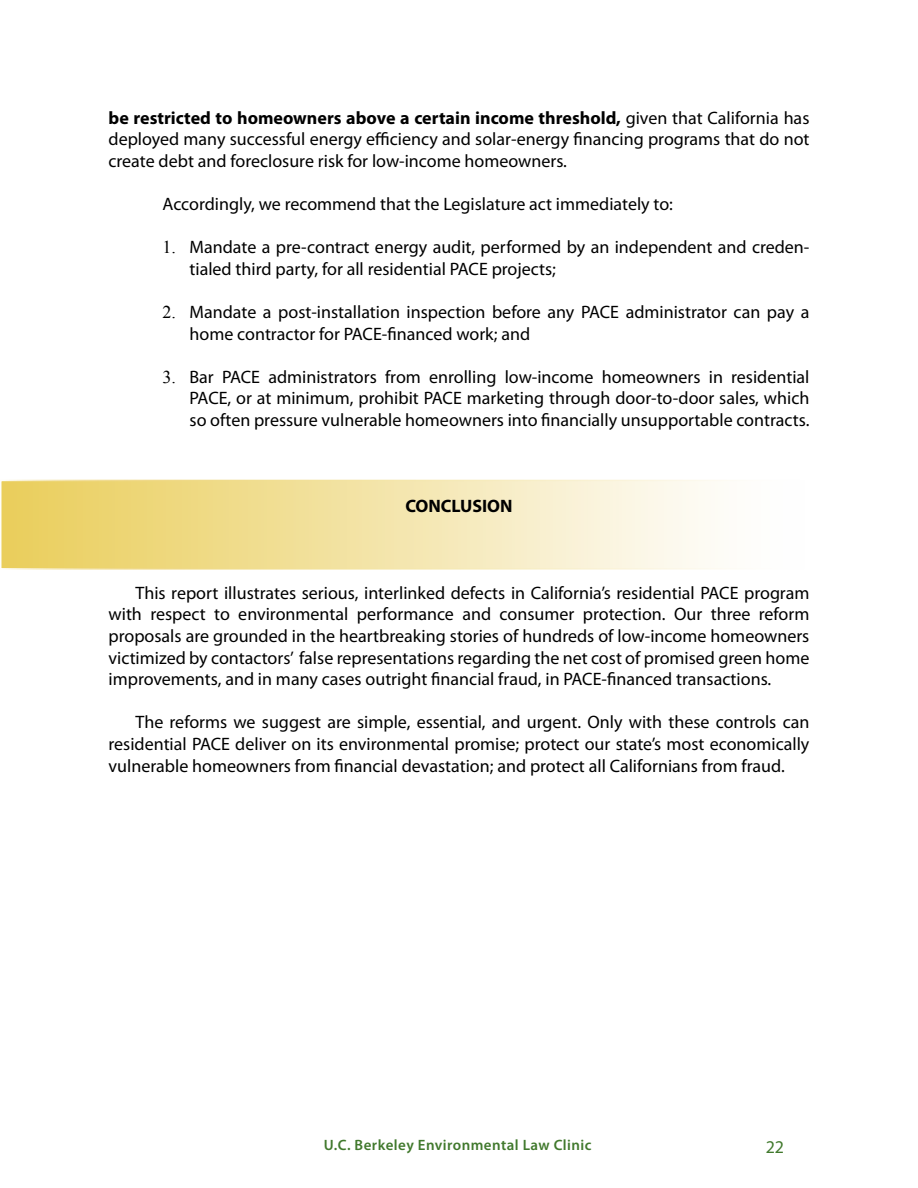
<style>
.page{position:relative;width:918px;height:1188px;background:#fff}
.page>*{position:absolute;margin:0;border:0;box-sizing:border-box;transform-origin:0 0}
.t1{font:18px/21.6px "Myriad Pro";color:#000;text-align:justify}
.t2{font:700 18px "Myriad Pro";color:#000}
.t3{font:18px "Myriad Pro";color:#41792d}
.t4{font:600 15px "Myriad Pro";letter-spacing:.03em;color:#41792d}
.s1{font-weight:700}
.s2{font-family:"Times New Roman"}
</style>
<div class="page">
<div style="left:1px;top:480px;width:803px;height:89px;background:linear-gradient(to right,#e9cd59,#fff)"></div>
<div style="left:0;top:480px;width:805px;height:90px;border:2px solid #fff"></div>
<p class="t1" style="left:109px;top:107px;width:702px"><span class="s1">be restricted to homeowners above a certain income threshold,</span> given that California has deployed many successful energy efficiency and solar-energy financing programs that do not create debt and foreclosure risk for low-income homeowners.</p>
<p class="t1" style="left:163px;top:193px;width:512px">Accordingly, we recommend that the Legislature act immediately to:</p>
<p class="t1" style="left:190px;top:236px;width:621px;text-indent:-27px"><span class="s2">1.</span> Mandate a pre-contract energy audit, performed by an independent and creden&shy;tialed third party, for all residential PACE projects;</p>
<p class="t1" style="left:190px;top:301px;width:621px;text-indent:-27px"><span class="s2">2.</span> Mandate a post-installation inspection before any PACE administrator can pay a home contractor for PACE-financed work; and</p>
<p class="t1" style="left:190px;top:366px;width:621px;text-indent:-27px"><span class="s2">3.</span> Bar PACE administrators from enrolling low-income homeowners in residential PACE, or at minimum, prohibit PACE marketing through door-to-door sales, which so often pressure vulnerable homeowners into financially unsupportable contracts.</p>
<p class="t2" style="left:405px;top:495px;width:109px">CONCLUSION</p>
<p class="t1" style="left:109px;top:582px;width:702px;text-indent:27px">This report illustrates serious, interlinked defects in California’s residential PACE program with respect to environmental performance and consumer protection. Our three reform proposals are grounded in the heartbreaking stories of hundreds of low-income homeowners victimized by contactors’ false representations regarding the net cost of promised green home improvements, and in many cases outright financial fraud, in PACE-financed transactions.</p>
<p class="t1" style="left:109px;top:711px;width:702px;text-indent:27px">The reforms we suggest are simple, essential, and urgent. Only with these controls can residential PACE deliver on its environmental promise; protect our state’s most economically vulnerable homeowners from financial devastation; and protect all Californians from fraud.</p>
<p class="t4" style="left:324px;top:1136px;width:269px">U.C. Berkeley Environmental Law Clinic</p>
<p class="t3" style="left:766px;top:1136px;width:20px">22</p>
</div>
